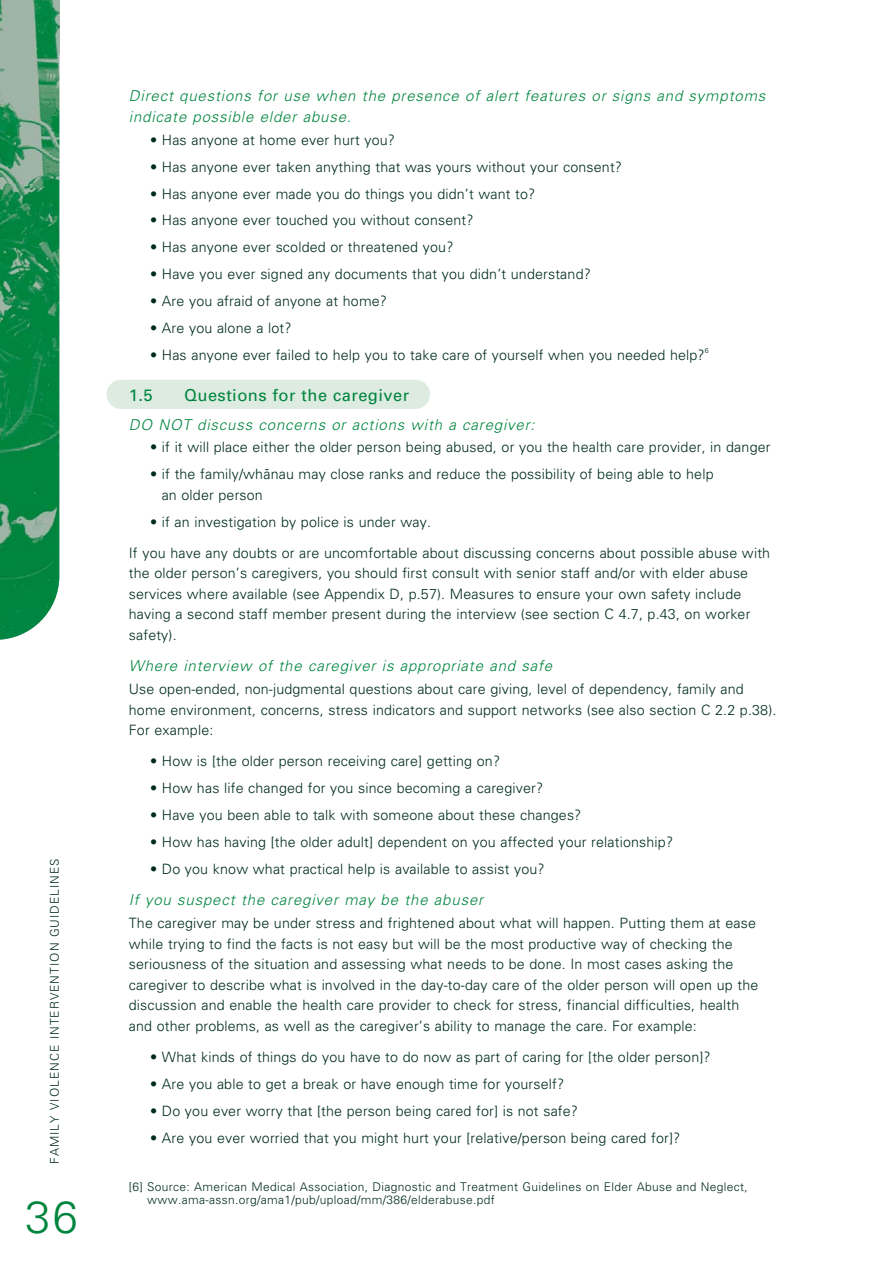
<style>
.page{position:relative;width:893px;height:1263px;background:#fff}
.page>*{position:absolute;margin:0;border:0;box-sizing:border-box;transform-origin:0 0}
.t1{font:300 45px "Univers M";color:#00853e}
.t2{font:16.5px "Univers M";letter-spacing:.03em;color:#00853e}
.t3{font:italic 300 15px/21px "Univers M";letter-spacing:.055em;color:#00853e}
.t4{font:300 14.25px/20.5px "Univers M";letter-spacing:.01em;color:#002d1a}
.t5{font:300 12px/13.5px "Univers M";letter-spacing:.03em;color:#002d1a}
.t6{font:300 12px "Univers M";letter-spacing:.085em;color:#002d1a}
.t7{font:300 7.2px "Univers M";color:#002d1a}
</style>
<div class="page">
<img style="left:0;top:54px;width:59px;height:586px">
<img style="left:0;top:0;width:59px;height:54px">
<div style="left:106px;top:380px;width:324px;height:29px;background:#ddebe0;border-radius:15px"></div>
<p class="t6" style="left:50px;top:1164px;width:307px;rotate:-90deg">FAMILY VIOLENCE INTERVENTION GUIDELINES</p>
<p class="t1" style="left:25px;top:1200px;width:54px">36</p>
<p class="t3" style="left:129px;top:86px;width:638px">Direct questions for use when the presence of alert features or signs and symptoms indicate possible elder abuse.</p>
<p class="t4" style="left:150px;top:131px;width:246px">• Has anyone at home ever hurt you?</p>
<p class="t4" style="left:150px;top:158px;width:473px">• Has anyone ever taken anything that was yours without your consent?</p>
<p class="t4" style="left:150px;top:184px;width:387px">• Has anyone ever made you do things you didn’t want to?</p>
<p class="t4" style="left:150px;top:211px;width:325px">• Has anyone ever touched you without consent?</p>
<p class="t4" style="left:150px;top:238px;width:305px">• Has anyone ever scolded or threatened you?</p>
<p class="t4" style="left:150px;top:265px;width:442px">• Have you ever signed any documents that you didn’t understand?</p>
<p class="t4" style="left:150px;top:292px;width:238px">• Are you afraid of anyone at home?</p>
<p class="t4" style="left:150px;top:319px;width:143px">• Are you alone a lot?</p>
<p class="t4" style="left:150px;top:346px;width:556px">• Has anyone ever failed to help you to take care of yourself when you needed help?</p>
<p class="t7" style="left:705px;top:348px;width:5px">6</p>
<p class="t2" style="left:129px;top:389px;width:25px">1.5</p>
<p class="t2" style="left:184px;top:389px;width:227px">Questions for the caregiver</p>
<p class="t3" style="left:129px;top:415px;width:407px">DO NOT discuss concerns or actions with a caregiver:</p>
<p class="t4" style="left:150px;top:438px;width:622px">• if it will place either the older person being abused, or you the health care provider, in danger</p>
<p class="t4" style="left:162px;top:465px;width:553px;text-indent:-12px">• if the family/whänau may close ranks and reduce the possibility of being able to help an older person</p>
<p class="t4" style="left:129px;top:507px;width:643px;line-height:31px;text-indent:21px">• if an investigation by police is under way.<br>If you have any doubts or are uncomfortable about discussing concerns about possible abuse with</p>
<p class="t4" style="left:129px;top:564px;width:623px">the older person’s caregivers, you should first consult with senior staff and/or with elder abuse services where available (see Appendix D, p.57). Measures to ensure your own safety include having a second staff member present during the interview (see section C 4.7, p.43, on worker safety).</p>
<p class="t3" style="left:129px;top:657px;width:425px">Where interview of the caregiver is appropriate and safe</p>
<p class="t4" style="left:129px;top:680px;width:649px">Use open-ended, non-judgmental questions about care giving, level of dependency, family and home environment, concerns, stress indicators and support networks (see also section C 2.2 p.38).<br>For example:</p>
<p class="t4" style="left:150px;top:752px;width:351px">• How is [the older person receiving care] getting on?</p>
<p class="t4" style="left:150px;top:779px;width:394px">• How has life changed for you since becoming a caregiver?</p>
<p class="t4" style="left:150px;top:806px;width:433px">• Have you been able to talk with someone about these changes?</p>
<p class="t4" style="left:150px;top:833px;width:524px">• How has having [the older adult] dependent on you affected your relationship?</p>
<p class="t4" style="left:150px;top:860px;width:396px">• Do you know what practical help is available to assist you?</p>
<p class="t3" style="left:129px;top:891px;width:356px">If you suspect the caregiver may be the abuser</p>
<p class="t4" style="left:129px;top:914px;width:631px">The caregiver may be under stress and frightened about what will happen. Putting them at ease while trying to find the facts is not easy but will be the most productive way of checking the seriousness of the situation and assessing what needs to be done. In most cases asking the caregiver to describe what is involved in the day-to-day care of the older person will open up the discussion and enable the health care provider to check for stress, financial difficulties, health and other problems, as well as the caregiver’s ability to manage the care. For example:</p>
<p class="t4" style="left:150px;top:1048px;width:562px">• What kinds of things do you have to do now as part of caring for [the older person]?</p>
<p class="t4" style="left:150px;top:1075px;width:415px">• Are you able to get a break or have enough time for yourself?</p>
<p class="t4" style="left:150px;top:1102px;width:429px">• Do you ever worry that [the person being cared for] is not safe?</p>
<p class="t4" style="left:150px;top:1129px;width:532px">• Are you ever worried that you might hurt your [relative/person being cared for]?</p>
<p class="t5" style="left:147px;top:1181px;width:602px;text-indent:-18px">[6] Source: American Medical Association, Diagnostic and Treatment Guidelines on Elder Abuse and Neglect, www.ama-assn.org/ama1/pub/upload/mm/386/elderabuse.pdf</p>
</div>
